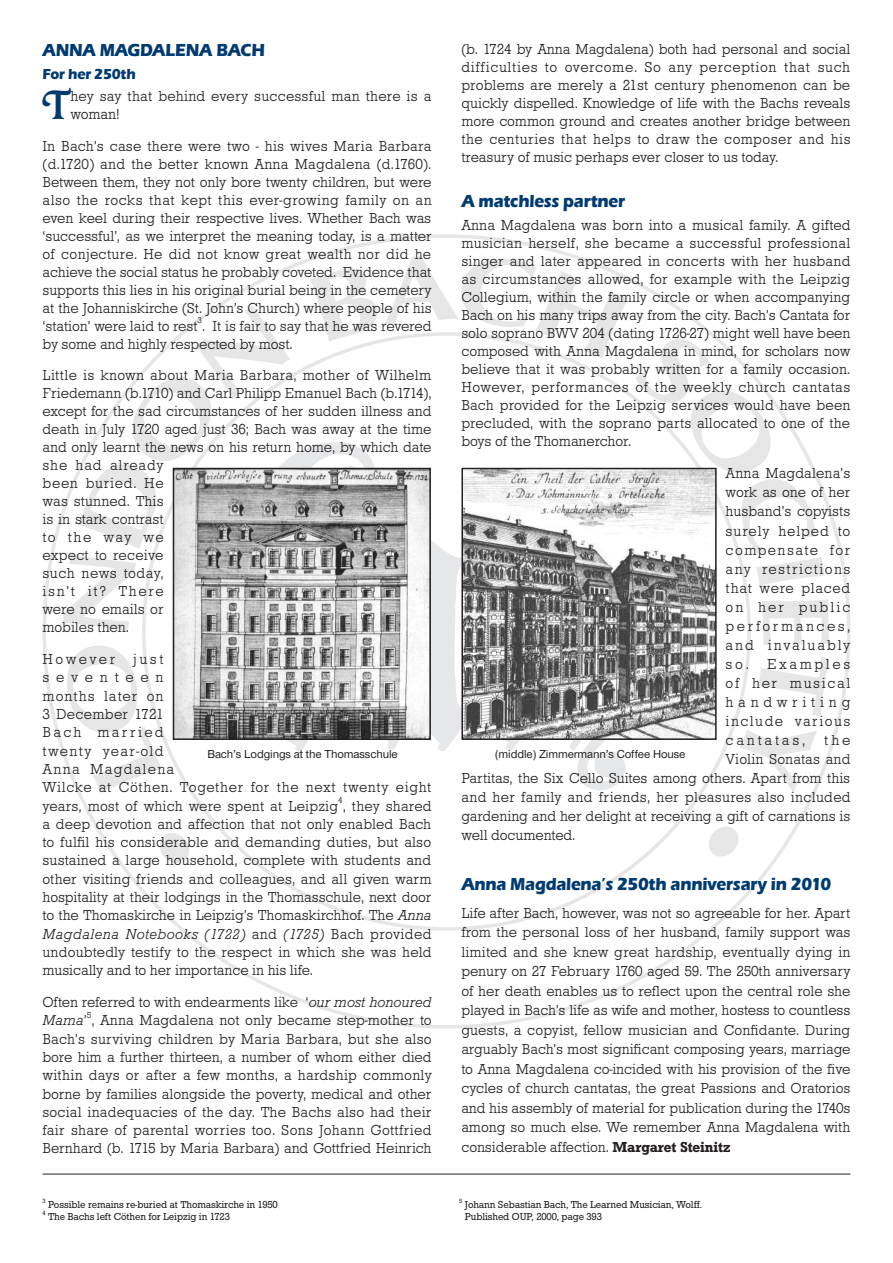
<style>
.page{position:relative;width:893px;height:1263px;background:#fff}
.page>*{position:absolute;margin:0;border:0;box-sizing:border-box;transform-origin:0 0}
.Text{font:500 41.85px "Latienne Swash T";color:#003b70}
.Headings{font:700 18px "Eras Itc T";letter-spacing:-.015em;color:#003b70;scale:.92 1}
.Text-2{font:300 15px/18px "Roctus T";letter-spacing:-.01em;color:#231f20;text-align:justify}
.Text-3{font:300 15px/18.3px "Roctus T";letter-spacing:.035em;color:#231f20}
.Text-4{font:300 15px/18px "Roctus T";letter-spacing:.01em;color:#231f20}
.Text-5{font:300 15px "Roctus T";letter-spacing:.015em;color:#231f20}
.Headings-2{font:700 15px "Eras Itc T";letter-spacing:-.015em;color:#003b70;scale:.92 1}
.Picture_caption{font:500 12px "Nimbus Sans Novus T";letter-spacing:-.01em;color:#231f20}
.Footnotes{font:10.5px/12px "Roctus T";letter-spacing:-.01em;color:#231f20}
.Text-6{font:300 9px "Roctus T";color:#231f20}
.Footnotes-2{font:6.3px "Roctus T";color:#231f20}
.s1{font-weight:500}
.s2{font-style:italic}
</style>
<div class="page">
<svg style="left:160px;top:833px;width:29px;height:30px"></svg>
<svg style="left:62px;top:256px;width:566px;height:537px"></svg>
<svg style="left:635px;top:336px;width:190px;height:250px"></svg>
<svg style="left:762px;top:599px;width:68px;height:46px"></svg>
<svg style="left:758px;top:657px;width:71px;height:59px"></svg>
<svg style="left:740px;top:730px;width:77px;height:63px"></svg>
<svg style="left:709px;top:826px;width:29px;height:31px"></svg>
<hr style="left:43px;top:1174px;width:807px;height:1px;background:#231f20">
<img style="left:176px;top:471px;width:252px;height:266px">
<div style="left:173px;top:468px;width:258px;height:272px;border:2px solid #231f20"></div>
<img style="left:464px;top:471px;width:250px;height:266px">
<div style="left:461px;top:468px;width:256px;height:272px;border:2px solid #231f20"></div>
<p class="Text-2" style="left:461px;top:40px;width:391px">(b. 1724 by Anna Magdalena) both had personal and social difficulties to overcome. So any perception that such problems are merely a 21st century phenomenon can be quickly dispelled. Knowledge of life with the Bachs reveals more common ground and creates another bridge between the centuries that helps to draw the composer and his treasury of music perhaps ever closer to us today.</p>
<p class="Headings" style="left:461px;top:191px;width:180px">A matchless partner</p>
<p class="Text-2" style="left:461px;top:216px;width:391px">Anna Magdalena was born into a musical family. A gifted musician herself, she became a successful professional singer and later appeared in concerts with her husband as circumstances allowed, for example with the Leipzig Collegium, within the family circle or when accompanying Bach on his many trips away from the city. Bach’s Cantata for solo soprano BWV 204 (dating 1726-27) might well have been composed with Anna Magdalena in mind, for scholars now believe that it was probably written for a family occasion.<br>However, performances of the weekly church cantatas Bach provided for the Leipzig services would have been precluded, with the soprano parts allocated to one of the boys of the Thomanerchor.</p>
<p class="Text-2" style="left:726px;top:464px;width:126px;line-height:19px">Anna Magdalena’s work as one of her husband’s copyists surely helped to compensate for any restrictions that were placed on her public performances, and invaluably so. Examples of her musical handwriting include various cantatas,</p>
<p class="Headings" style="left:43px;top:40px;width:243px">ANNA MAGDALENA BACH</p>
<p class="Headings-2" style="left:43px;top:65px;width:103px">For her 250th</p>
<p class="Text" style="left:43px;top:80px;width:30px">T</p>
<p class="Text-4" style="left:70px;top:87px;width:363px">hey say that behind every successful man there is a woman!</p>
<p class="Text-2" style="left:43px;top:137px;width:391px">In Bach’s case there were two - his wives Maria Barbara (d.1720) and the better known Anna Magdalena (d.1760).<br>Between them, they not only bore twenty children, but were also the rocks that kept this ever-growing family on an even keel during their respective lives. Whether Bach was ‘successful’, as we interpret the meaning today, is a matter of conjecture. He did not know great wealth nor did he achieve the social status he probably coveted. Evidence that supports this lies in his original burial being in the cemetery at the Johanniskirche (St. John’s Church) where people of his ‘station’ were laid to rest . It is fair to say that he was revered</p>
<p class="Text-6" style="left:198px;top:315px;width:6px">3</p>
<p class="Text-2" style="left:43px;top:335px;width:252px">by some and highly respected by most.</p>
<p class="Text-2" style="left:43px;top:366px;width:391px;text-align:left">Little is known about Maria Barbara, mother of Wilhelm<br>Friedemann (b.1710) and Carl Philipp Emanuel Bach (b.1714), except for the sad circumstances of her sudden illness and death in July 1720 aged just 36; Bach was away at the time and only learnt the news on his return home, by which date she had already<br>been buried. He<br>was stunned. This<br>is in stark contrast<br>to the way we<br>expect to receive<br>such news today,<br>isn’t it? There<br>were no emails or<br>mobiles then.</p>
<p class="Text-3" style="left:43px;top:650px;width:391px">However just<br>seventeen<br>months later on<br>3 December 1721<br>Bach married<br>twenty year-old<br>Anna Magdalena<br>Wilcke at Cöthen. Together for the next twenty eight years, most of which were spent at Leipzig , they shared</p>
<p class="Text-2" style="left:824px;top:731px;width:28px">the</p>
<p class="Text-2" style="left:726px;top:750px;width:126px">Violin Sonatas and</p>
<p class="Text-2" style="left:461px;top:769px;width:390px">Partitas, the Six Cello Suites among others. Apart from this</p>
<p class="Text-5" style="left:461px;top:788px;width:391px">and her family and friends, her pleasures also included</p>
<p class="Text-2" style="left:461px;top:807px;width:391px">gardening and her delight at receiving a gift of carnations is</p>
<p class="Text-2" style="left:461px;top:826px;width:116px">well documented.</p>
<p class="Headings" style="left:461px;top:873px;width:404px">Anna Magdalena’s 250th anniversary in 2010</p>
<p class="Text-2" style="left:461px;top:903px;width:391px;line-height:19.5px">Life after Bach, however, was not so agreeable for her. Apart from the personal loss of her husband, family support was limited and she knew great hardship, eventually dying in penury on 27 February 1760 aged 59. The 250th anniversary of her death enables us to reflect upon the central role she played in Bach’s life as wife and mother, hostess to countless guests, a copyist, fellow musician and Confidante. During arguably Bach’s most significant composing years, marriage to Anna Magdalena co-incided with his provision of the five cycles of church cantatas, the great Passions and Oratorios and his assembly of material for publication during the 1740s among so much else. We remember Anna Magdalena with considerable affection. <span class="s1">Margaret Steinitz</span></p>
<p class="Picture_caption" style="left:207px;top:747px;width:192px">Bach’s Lodgings at the Thomasschule</p>
<p class="Picture_caption" style="left:495px;top:747px;width:192px">(middle) Zimmermann’s Coffee House</p>
<p class="Text-6" style="left:338px;top:795px;width:6px">4</p>
<p class="Text-2" style="left:43px;top:814px;width:391px">a deep devotion and affection that not only enabled Bach to fulfil his considerable and demanding duties, but also sustained a large household, complete with students and other visiting friends and colleagues, and all given warm hospitality at their lodgings in the Thomasschule, next door to the Thomaskirche in Leipzig’s Thomaskirchhof. The <span class="s2">Anna Magdalena Notebooks (1722)</span> and <span class="s2">(1725)</span> Bach provided undoubtedly testify to the respect in which she was held musically and to her importance in his life.</p>
<p class="Text-2" style="left:43px;top:993px;width:391px">Often referred to with endearments like ‘<span class="s2">our most honoured<br>Mama</span>’ , Anna Magdalena not only became step-mother to</p>
<p class="Text-6" style="left:87px;top:1009px;width:6px">5</p>
<p class="Text-2" style="left:43px;top:1029px;width:391px">Bach’s surviving children by Maria Barbara, but she also bore him a further thirteen, a number of whom either died within days or after a few months, a hardship commonly borne by families alongside the poverty, medical and other social inadequacies of the day. The Bachs also had their fair share of parental worries too. Sons Johann Gottfried Bernhard (b. 1715 by Maria Barbara) and Gottfried Heinrich</p>
<p class="Footnotes-2" style="left:43px;top:1197px;width:5px">3</p>
<p class="Footnotes" style="left:48px;top:1199px;width:231px">Possible remains re-buried at Thomaskirche in 1950</p>
<p class="Footnotes-2" style="left:43px;top:1209px;width:5px">4</p>
<p class="Footnotes" style="left:48px;top:1211px;width:183px">The Bachs left Cöthen for Leipzig in 1723</p>
<p class="Footnotes-2" style="left:459px;top:1197px;width:5px">5</p>
<p class="Footnotes" style="left:465px;top:1199px;width:239px">Johann Sebastian Bach, The Learned Musician, Wolff.<br>Published OUP, 2000, page 393</p>
</div>
